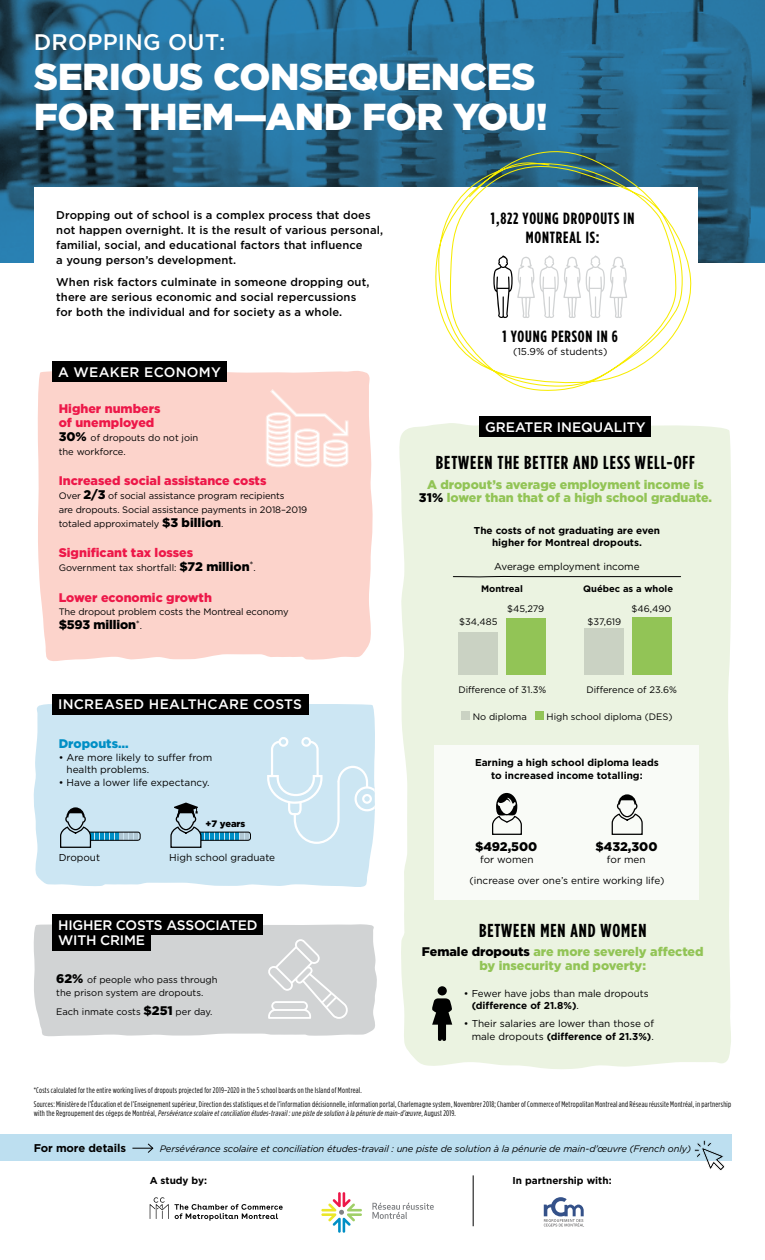
<style>
.page{position:relative;width:765px;height:1260px;background:#fff}
.page>*{position:absolute;margin:0;border:0;box-sizing:border-box;transform-origin:0 0}
.t1{font:900 37.5px/40px "Gotham HTF";letter-spacing:-.01em;color:#fff}
.t2{font:500 22.5px "Gotham HTF";letter-spacing:.01em;color:#fff}
.t3{font:700 18.75px "Gotham Condensed";letter-spacing:.05em;color:#000}
.t4{font:700 16.25px/18.8px "Gotham Condensed";letter-spacing:.05em;color:#000;text-align:center}
.t5{font:500 13.75px/15.2px "Gotham HTF";color:#fff}
.t6{font:500 13.75px "Gotham HTF";letter-spacing:.02em;color:#fff}
.t7{font:900 12.5px/13.8px "Gotham HTF";color:#92c456;text-align:center}
.t8{font:900 12.5px/13.8px "Gotham HTF";color:#ed1849}
.t9{font:900 12.5px "Gotham HTF";letter-spacing:-.01em;color:#000}
.t10{font:900 12.5px "Gotham HTF";color:#008fc5}
.t11{font:500 11.25px/15px "Gotham HTF";letter-spacing:.01em;color:#000}
.t12{font:700 11.25px "Gotham HTF";letter-spacing:-.01em;color:#000}
.t13{font:10px/12.5px "Gotham HTF";color:#000}
.t14{font:700 10px/12.5px "Gotham HTF";color:#000;text-align:center}
.t15{font:9.38px/13.8px "Gotham HTF";letter-spacing:-.01em;color:#000}
.t16{font:italic 9.38px "Gotham HTF";letter-spacing:-.01em;color:#000}
.t17{font:700 9.38px "Gotham HTF";color:#000}
.t18{font:900 9.38px "Gotham HTF";color:#000}
.t19{font:condensed 8.12px/14.4px "Gotham HTF";letter-spacing:.03em;color:#000}
.t20{font:italic condensed 8.12px "Gotham HTF";color:#000}
.s1{font-weight:900;font-size:12.5px}
.s2{font-weight:400;font-size:9.38px}
.s3{color:#000}
.s4{font-weight:700}
.s5{font-style:normal}
</style>
<div class="page">
<div style="left:0;top:1135px;width:731px;height:26px;background:#bddff0"></div>
<svg style="left:132px;top:1143px;width:22px;height:10px"></svg>
<img style="left:0;top:0;width:765px;height:263px">
<div style="left:34px;top:187px;width:664px;height:151px;background:#fff"></div>
<svg style="left:428px;top:151px;width:266px;height:240px"></svg>
<svg style="left:493px;top:255px;width:134px;height:63px"></svg>
<div style="left:37px;top:371px;width:336px;height:290px;background:#fcd3cb"></div>
<div style="left:399px;top:423px;width:332px;height:646px;background:#ebf3e1"></div>
<div style="left:33px;top:704px;width:339px;height:183px;background:#cce6f3"></div>
<svg style="left:265px;top:704px;width:110px;height:142px;background:#cfe7f3"></svg>
<div style="left:52px;top:362px;width:175px;height:20px;background:#000"></div>
<div style="left:479px;top:417px;width:172px;height:20px;background:#000"></div>
<div style="left:52px;top:694px;width:257px;height:20px;background:#000"></div>
<div style="left:52px;top:914px;width:211px;height:21px;background:#000"></div>
<div style="left:85px;top:832px;width:56px;height:9px;border:1px solid #000;border-radius:2px"></div>
<div style="left:195px;top:832px;width:56px;height:9px;border:1px solid #000;border-radius:2px"></div>
<div style="left:435px;top:745px;width:264px;height:155px;background:#f9fbf7"></div>
<div style="left:506px;top:619px;width:40px;height:56px;background:#92c456"></div>
<div style="left:458px;top:632px;width:40px;height:43px;background:#cad2c3"></div>
<div style="left:632px;top:617px;width:40px;height:58px;background:#92c456"></div>
<div style="left:585px;top:628px;width:39px;height:47px;background:#cad2c3"></div>
<svg style="left:452px;top:575px;width:230px;height:3px"></svg>
<div style="left:461px;top:711px;width:9px;height:9px;background:#cad2c3"></div>
<div style="left:535px;top:711px;width:9px;height:9px;background:#92c456"></div>
<svg style="left:492px;top:793px;width:30px;height:42px"></svg>
<svg style="left:611px;top:794px;width:32px;height:41px"></svg>
<svg style="left:59px;top:807px;width:79px;height:42px;background:#abc8d5"></svg>
<svg style="left:170px;top:803px;width:79px;height:46px;background:#a5c3d0"></svg>
<svg style="left:266px;top:389px;width:83px;height:79px"></svg>
<svg style="left:33px;top:924px;width:344px;height:112px;background:#bebfc0"></svg>
<svg style="left:694px;top:1140px;width:31px;height:31px"></svg>
<svg style="left:150px;top:1197px;width:133px;height:24px"></svg>
<svg style="left:321px;top:1192px;width:41px;height:41px"></svg>
<svg style="left:372px;top:1203px;width:62px;height:16px"></svg>
<svg style="left:544px;top:1197px;width:40px;height:29px"></svg>
<hr style="left:473px;top:1175px;width:1px;height:51px;background:#000">
<div style="left:438px;top:986px;width:9px;height:9px;background:#000;border-radius:50%"></div>
<svg style="left:432px;top:998px;width:20px;height:43px"></svg>
<h2 class="t2" style="left:34px;top:29px;width:193px">DROPPING OUT:</h2>
<h1 class="t1" style="left:34px;top:55px;width:516px">SERIOUS CONSEQUENCES<br>FOR THEM—AND FOR YOU!</h1>
<p class="t11" style="left:56px;top:207px;width:328px">Dropping out of school is a complex process that does not happen overnight. It is the result of various personal, familial, social, and educational factors that influence<br>a young person’s development.</p>
<p class="t11" style="left:56px;top:274px;width:315px">When risk factors culminate in someone dropping out, there are serious economic and social repercussions for both the individual and for society as a whole.</p>
<h3 class="t6" style="left:58px;top:364px;width:164px">A WEAKER ECONOMY</h3>
<h3 class="t8" style="left:59px;top:402px;width:103px">Higher numbers of unemployed</h3>
<p class="t15" style="left:59px;top:431px;width:141px"><span class="s1">30%</span> of dropouts do not join the workforce.</p>
<h3 class="t8" style="left:59px;top:474px;width:209px">Increased social assistance costs</h3>
<p class="t15" style="left:59px;top:489px;width:250px">Over <span class="s1">2/3</span> of social assistance program recipients<br>are dropouts. Social assistance payments in 2018–2019 totaled approximately <span class="s1">$3 billion</span>.</p>
<h3 class="t8" style="left:59px;top:546px;width:136px">Significant tax losses</h3>
<p class="t15" style="left:59px;top:561px;width:199px">Government tax shortfall: <span class="s1">$72 million</span>*.</p>
<h3 class="t8" style="left:59px;top:590px;width:155px">Lower economic growth</h3>
<p class="t15" style="left:59px;top:605px;width:231px">The dropout problem costs the Montreal economy</p>
<h3 class="t9" style="left:59px;top:617px;width:85px">$593 million<sup>*</sup><span class="s2">.</span></h3>
<h3 class="t6" style="left:58px;top:696px;width:245px">INCREASED HEALTHCARE COSTS</h3>
<h3 class="t10" style="left:59px;top:736px;width:71px">Dropouts…</h3>
<p class="t13" style="left:67px;top:751px;width:147px;text-indent:-8px">• Are more likely to suffer from health problems.</p>
<p class="t13" style="left:59px;top:776px;width:152px">• Have a lower life expectancy.</p>
<p class="t18" style="left:205px;top:819px;width:42px">+7 years</p>
<p class="t13" style="left:59px;top:851px;width:43px">Dropout</p>
<p class="t13" style="left:169px;top:851px;width:108px">High school graduate</p>
<h3 class="t5" style="left:58px;top:917px;width:201px">HIGHER COSTS ASSOCIATED<br>WITH CRIME</h3>
<p class="t15" style="left:56px;top:973px;width:163px;line-height:12.5px"><span class="s1">62%</span> of people who pass through the prison system are dropouts.</p>
<p class="t15" style="left:56px;top:1005px;width:158px">Each inmate costs <span class="s1">$251</span> per day.</p>
<h3 class="t4" style="left:491px;top:209px;width:145px">1,822 YOUNG DROPOUTS IN<br>MONTREAL IS:</h3>
<h3 class="t4" style="left:503px;top:327px;width:117px">1 YOUNG PERSON IN 6</h3>
<p class="t13" style="left:513px;top:345px;width:96px">(15.9% of students)</p>
<h3 class="t5" style="left:485px;top:419px;width:162px">GREATER INEQUALITY</h3>
<h3 class="t3" style="left:436px;top:451px;width:261px">BETWEEN THE BETTER AND LESS WELL-OFF</h3>
<h3 class="t7" style="left:419px;top:477px;width:295px">A dropout’s average employment income is<br><span class="s3">31%</span> lower than that of a high school graduate.</h3>
<p class="t14" style="left:474px;top:524px;width:188px">The costs of not graduating are even higher for Montreal dropouts.</p>
<p class="t13" style="left:494px;top:560px;width:147px">Average employment income</p>
<p class="t17" style="left:481px;top:584px;width:43px">Montreal</p>
<p class="t17" style="left:583px;top:584px;width:91px">Québec as a whole</p>
<p class="t15" style="left:507px;top:602px;width:39px">$45,279</p>
<p class="t15" style="left:632px;top:602px;width:41px">$46,490</p>
<p class="t15" style="left:459px;top:615px;width:40px">$34,485</p>
<p class="t15" style="left:588px;top:615px;width:35px">$37,619</p>
<p class="t15" style="left:458px;top:683px;width:89px">Difference of 31.3%</p>
<p class="t15" style="left:586px;top:683px;width:92px">Difference of 23.6%</p>
<p class="t15" style="left:473px;top:709px;width:56px">No diploma</p>
<p class="t15" style="left:547px;top:709px;width:127px">High school diploma (DES)</p>
<p class="t14" style="left:475px;top:756px;width:185px">Earning a high school diploma leads to increased income totalling:</p>
<h3 class="t9" style="left:475px;top:839px;width:64px">$492,500</h3>
<p class="t13" style="left:480px;top:853px;width:55px">for women</p>
<h3 class="t9" style="left:595px;top:839px;width:64px">$432,300</h3>
<p class="t13" style="left:607px;top:853px;width:40px">for men</p>
<p class="t13" style="left:470px;top:874px;width:196px">(increase over one’s entire working life)</p>
<h3 class="t3" style="left:479px;top:919px;width:169px">BETWEEN MEN AND WOMEN</h3>
<h3 class="t7" style="left:422px;top:945px;width:283px"><span class="s3">Female dropouts</span> are more severely affected by insecurity and poverty:</h3>
<p class="t13" style="left:472px;top:987px;width:178px;text-indent:-8px">• Fewer have jobs than male dropouts <span class="s4">(difference of 21.8%)</span>.</p>
<p class="t13" style="left:464px;top:1017px;width:192px;text-align:right">• Their salaries are lower than those of male dropouts <span class="s4">(difference of 21.3%)</span>.</p>
<p class="t19" style="left:34px;top:1083px;width:699px">*Costs calculated for the entire working lives of dropouts projected for 2019–2020 in the 5 school boards on the Island of Montreal.<br>Sources: Ministère de l’Éducation et de l’Enseignement supérieur, Direction des statistiques et de l’information décisionnelle, information portal, Charlemagne system, Novembrer 2018; Chamber of Commerce of Metropolitan Montreal and Réseau réussite Montréal, in partnership</p>
<p class="t20" style="left:34px;top:1109px;width:424px"><span class="s5">w i t h t h e R e g r o u p e m e n t d e s c é g e p s d e M o n t r é a l ,</span> Persévérance scolaire etconciliation études-travail:une piste de solution à la pénurie de main-d’œuvre<span class="s5">, A u g u s t 2 0 1 9 .</span></p>
<p class="t12" style="left:34px;top:1141px;width:94px">For more details</p>
<p class="t16" style="left:160px;top:1143px;width:533px">Persévérance scolaire et conciliation études-travail : une piste de solution à la pénurie de main-d’œuvre (French only)</p>
<p class="t14" style="left:150px;top:1174px;width:59px">A study by:</p>
<p class="t14" style="left:513px;top:1174px;width:101px">In partnership with:</p>
</div>
